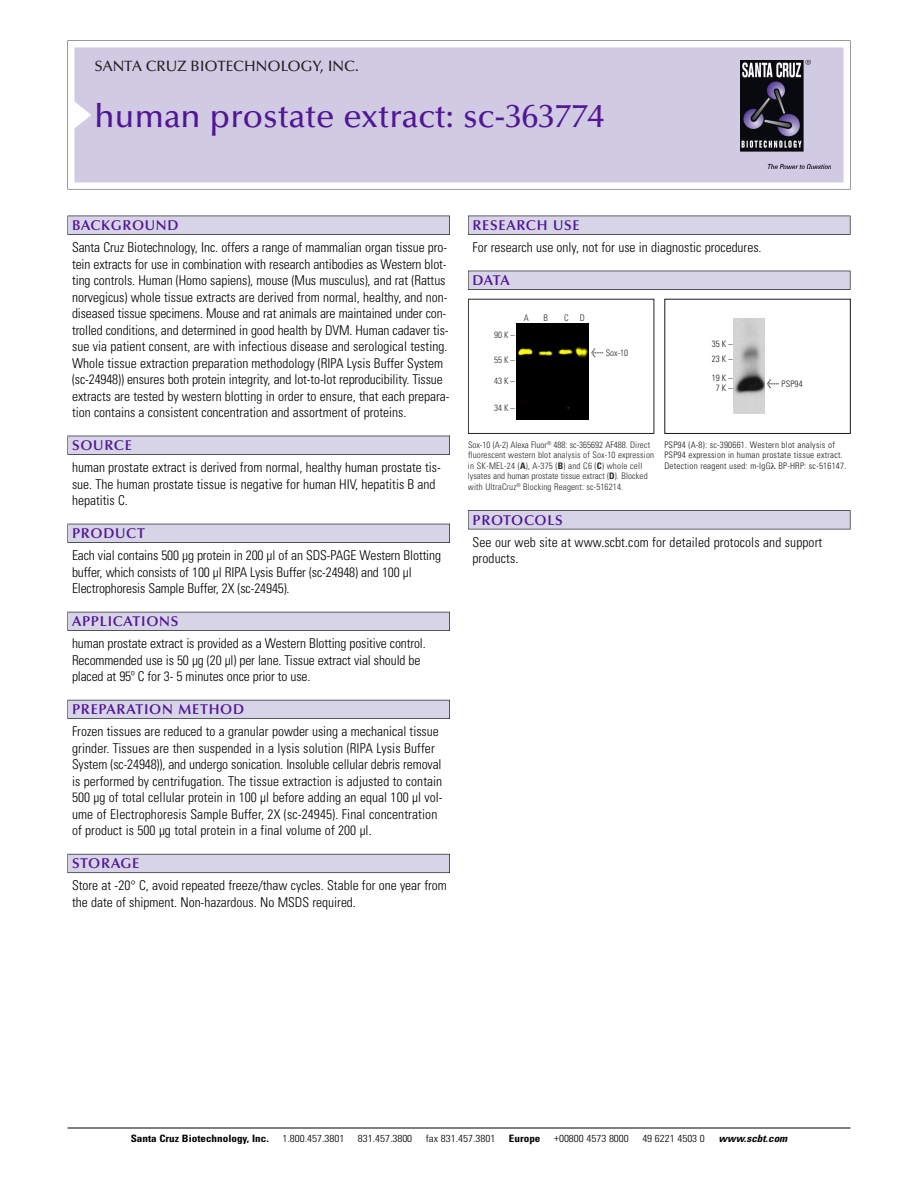
<style>
.page{position:relative;width:918px;height:1188px;background:#fff}
.page>*{position:absolute;margin:0;border:0;box-sizing:border-box;transform-origin:0 0}
.t1{font:500 33px "Optima";color:#511695}
.t2{font:500 15px "Optima";color:#231f20}
.t3{font:600 14.25px "Optima";letter-spacing:.05em;color:#511695}
.t4{font:300 condensed 13.5px/16.5px "Univers";color:#000}
.t5{font:300 condensed 10.2px "Univers";color:#000;scale:1.1 1}
.t6{font:700 condensed 10.2px "Univers";color:#000;scale:1.1 1}
.t7{font:italic 700 condensed 10.2px "Univers";color:#000;scale:1.1 1}
.t8{font:300 condensed 9px/10.5px "Univers";letter-spacing:.015em;color:#272627}
.t9{font:300 condensed 9px/10.5px "Univers";letter-spacing:.025em;color:#191919}
.s1{font-family:"Meta Plus";font-weight:400;font-stretch:normal;font-size:10.5px}
.s2{font-weight:700}
</style>
<div class="page">
<svg style="left:74px;top:182px;width:770px;height:1px"></svg>
<div style="left:74px;top:47px;width:770px;height:135px;background:#d1cae3"></div>
<img style="left:741px;top:60px;width:90px;height:108px">
<div style="left:68px;top:216px;width:382px;height:19px;background:#535256"></div>
<div style="left:68px;top:216px;width:381px;height:18px;background:#d7d4e8"></div>
<div style="left:68px;top:436px;width:382px;height:19px;background:#525156"></div>
<div style="left:68px;top:436px;width:381px;height:18px;background:#d7d4e8"></div>
<div style="left:68px;top:524px;width:382px;height:19px;background:#515057"></div>
<div style="left:68px;top:524px;width:381px;height:18px;background:#d7d4e8"></div>
<div style="left:68px;top:612px;width:382px;height:19px;background:#535259"></div>
<div style="left:68px;top:612px;width:381px;height:18px;background:#d7d4e8"></div>
<div style="left:68px;top:700px;width:382px;height:19px;background:#595860"></div>
<div style="left:68px;top:700px;width:381px;height:18px;background:#d7d4e8"></div>
<div style="left:68px;top:854px;width:382px;height:19px;background:#64626c"></div>
<div style="left:68px;top:854px;width:381px;height:18px;background:#d7d4e8"></div>
<div style="left:468px;top:216px;width:382px;height:19px;background:#535256"></div>
<div style="left:468px;top:216px;width:382px;height:18px;background:#d7d4e8"></div>
<div style="left:468px;top:271px;width:382px;height:19px;background:#525156"></div>
<div style="left:468px;top:271px;width:382px;height:18px;background:#d7d4e8"></div>
<div style="left:468px;top:510px;width:382px;height:19px;background:#545357"></div>
<div style="left:468px;top:511px;width:382px;height:18px;background:#d7d4e8"></div>
<hr style="left:68px;top:1128px;width:782px;height:1px;background:#000">
<div style="left:468px;top:299px;width:186px;height:135px;border:1px solid #272627"></div>
<img style="left:516px;top:324px;width:73px;height:95px">
<div style="left:664px;top:299px;width:187px;height:135px;border:1px solid #191919"></div>
<img style="left:734px;top:319px;width:31px;height:95px">
<p class="t2" style="left:94px;top:60px;width:266px">SANTA CRUZ BIOTECHNOLOGY, INC.</p>
<p class="t1" style="left:94px;top:102px;width:511px">human prostate extract: sc-363774</p>
<p class="t3" style="left:72px;top:219px;width:108px">BACKGROUND</p>
<p class="t4" style="left:72px;top:240px;width:379px">Santa Cruz Biotechnology, Inc. offers a range of mammalian organ tissue pro&shy;tein extracts for use in combination with research antibodies as Western blot&shy;ting controls. Human (Homo sapiens), mouse (Mus musculus), and rat (Rattus norvegicus) whole tissue extracts are derived from normal, healthy, and non&shy;diseased tissue specimens. Mouse and rat animals are maintained under con&shy;trolled conditions, and determined in good health by DVM. Human cadaver tis&shy;sue via patient consent, are with infectious disease and serological testing.<br>Whole tissue extraction preparation methodology (RIPA Lysis Buffer System (sc-24948)) ensures both protein integrity, and lot-to-lot reproducibility. Tissue extracts are tested by western blotting in order to ensure, that each prepara&shy;tion contains a consistent concentration and assortment of proteins.</p>
<p class="t3" style="left:72px;top:439px;width:61px">SOURCE</p>
<p class="t4" style="left:72px;top:460px;width:370px">human prostate extract is derived from normal, healthy human prostate tis&shy;sue. The human prostate tissue is negative for human HIV, hepatitis B and hepatitis C.</p>
<p class="t3" style="left:72px;top:527px;width:74px">PRODUCT</p>
<p class="t4" style="left:72px;top:549px;width:371px">Each vial contains 500 µg protein in 200 µl of an SDS-PAGE Western Blotting</p>
<p class="t4" style="left:72px;top:565px;width:341px">buffer, which consists of 100 µl RIPA Lysis Buffer (sc-24948) and 100 µl</p>
<p class="t4" style="left:72px;top:582px;width:219px">Electrophoresis Sample Buffer, 2X (sc-24945).</p>
<p class="t3" style="left:72px;top:615px;width:108px">APPLICATIONS</p>
<p class="t4" style="left:72px;top:637px;width:355px">human prostate extract is provided as a Western Blotting positive control.<br>Recommended use is 50 µg (20 µl) per lane. Tissue extract vial should be placed at 95º C for 3- 5 minutes once prior to use.</p>
<p class="t3" style="left:72px;top:703px;width:174px">PREPARATION METHOD</p>
<p class="t4" style="left:72px;top:725px;width:372px">Frozen tissues are reduced to a granular powder using a mechanical tissue grinder. Tissues are then suspended in a lysis solution (RIPA Lysis Buffer System (sc-24948)), and undergo sonication. Insoluble cellular debris removal is performed by centrifugation. The tissue extraction is adjusted to contain 500 µg of total cellular protein in 100 µl before adding an equal 100 µl vol&shy;ume of Electrophoresis Sample Buffer, 2X (sc-24945). Final concentration of product is 500 µg total protein in a final volume of 200 µl.</p>
<p class="t3" style="left:72px;top:858px;width:69px">STORAGE</p>
<p class="t4" style="left:72px;top:879px;width:376px">Store at -20° C, avoid repeated freeze/thaw cycles. Stable for one year from the date of shipment. Non-hazardous. No MSDS required.</p>
<p class="t3" style="left:473px;top:219px;width:109px">RESEARCH USE</p>
<p class="t4" style="left:473px;top:240px;width:291px">For research use only, not for use in diagnostic procedures.</p>
<p class="t3" style="left:473px;top:274px;width:39px">DATA</p>
<p class="t8" style="left:494px;top:330px;width:22px">90K–</p>
<p class="t8" style="left:494px;top:356px;width:22px">55K–</p>
<p class="t8" style="left:494px;top:377px;width:22px">43K–</p>
<p class="t8" style="left:494px;top:404px;width:22px">34K–</p>
<p class="t8" style="left:524px;top:313px;width:7px">A</p>
<p class="t8" style="left:544px;top:313px;width:6px">B</p>
<p class="t8" style="left:564px;top:313px;width:22px">C D</p>
<p class="t8" style="left:591px;top:348px;width:39px"><span class="s1">&lt;</span> Sox-10</p>
<p class="t9" style="left:712px;top:338px;width:22px;line-height:15px">35K–<br>23K–</p>
<p class="t9" style="left:712px;top:374px;width:22px;line-height:9.8px;text-align:center">19K–<br>7K–</p>
<p class="t9" style="left:767px;top:379px;width:38px"><span class="s1">&lt;</span> PSP94</p>
<p class="t8" style="left:468px;top:440px;width:188px">Sox-10 (A-2) Alexa Fluor<sup>®</sup> 488: sc-365692 AF488. Direct fluorescent western blot analysis of Sox-10 expression in SK-MEL-24 (<span class="s2">A</span>), A-375 (<span class="s2">B</span>) and C6 (<span class="s2">C</span>) whole cell lysates and human prostate tissue extract (<span class="s2">D</span>). Blocked with UltraCruz<sup>®</sup> Blocking Reagent: sc-516214.</p>
<p class="t9" style="left:664px;top:440px;width:183px">PSP94 (A-8): sc-390661. Western blot analysis of<br>PSP94 expression in human prostate tissue extract.<br>Detection reagent used: m-IgG BP-HRP: sc-516147.</p>
<p class="t3" style="left:473px;top:514px;width:92px">PROTOCOLS</p>
<p class="t4" style="left:473px;top:535px;width:351px">See our web site at www.scbt.com for detailed protocols and support products.</p>
<p class="t6" style="left:131px;top:1135px;width:127px">Santa Cruz Biotechnology, Inc.</p>
<p class="t5" style="left:282px;top:1135px;width:58px">1.800.457.3801</p>
<p class="t5" style="left:358px;top:1135px;width:51px">831.457.3800</p>
<p class="t5" style="left:426px;top:1135px;width:65px">fax 831.457.3801</p>
<p class="t6" style="left:509px;top:1135px;width:30px">Europe</p>
<p class="t5" style="left:554px;top:1135px;width:69px">+00800 4573 8000</p>
<p class="t5" style="left:642px;top:1135px;width:58px">49 6221 4503 0</p>
<p class="t7" style="left:719px;top:1135px;width:66px">www.scbt.com</p>
</div>
